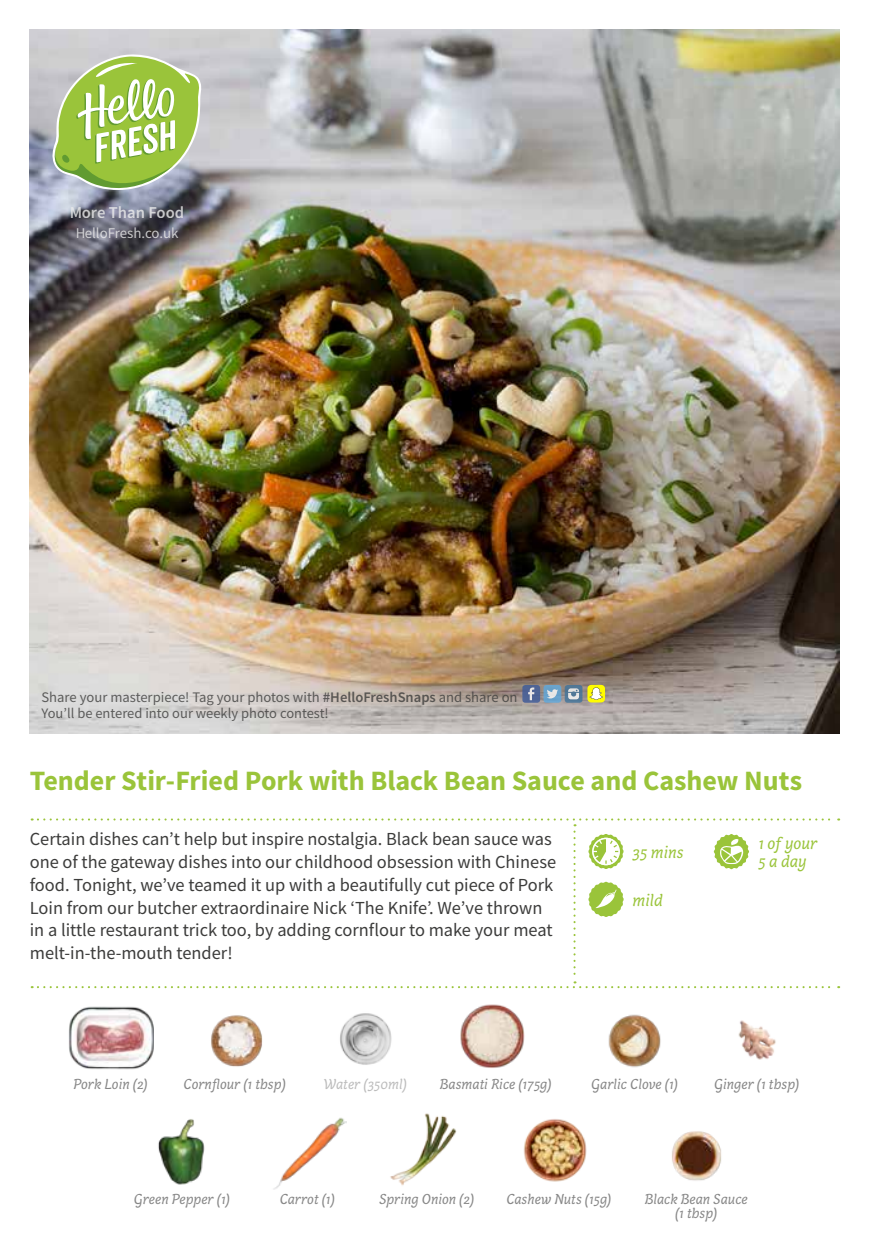
<style>
.page{position:relative;width:869px;height:1241px;background:#fff}
.page>*{position:absolute;margin:0;border:0;box-sizing:border-box;transform-origin:0 0}
.t1{font:700 28px "Source Sans Pro";color:#9ac43a}
.t2{font:18.38px/22.8px "Source Sans Pro";color:#3c3c3b}
.t3{font:italic 17.5px/18.4px "Capucine Basic";color:#9ac43a}
.t4{font:600 16.62px "Source Sans Pro";color:#ededed}
.t5{font:italic 14.88px/14.5px "Capucine Basic";color:#878787;text-align:center}
.t6{font:14.88px "Source Sans Pro";color:#ededed}
.t7{font:italic 14.88px "Capucine Basic";color:#bcbcbc}
.t8{font:14.53px/16.4px "Source Sans Pro";color:#3c3c3b}
.s1{font-weight:600}
</style>
<div class="page">
<img style="left:30px;top:30px;width:808px;height:703px">
<div style="left:522px;top:685px;width:18px;height:17px;background:#4e6496;border-radius:3px"></div>
<svg style="left:528px;top:687px;width:6px;height:13px"></svg>
<svg style="left:564px;top:685px;width:18px;height:17px"></svg>
<svg style="left:568px;top:688px;width:10px;height:11px"></svg>
<div style="left:543px;top:685px;width:18px;height:17px;background:#69a2cb;border-radius:3px"></div>
<svg style="left:547px;top:689px;width:11px;height:9px"></svg>
<svg style="left:587px;top:684px;width:17px;height:18px"></svg>
<img style="left:211px;top:1015px;width:52px;height:52px">
<img style="left:608px;top:1014px;width:53px;height:54px">
<img style="left:460px;top:1004px;width:65px;height:64px">
<img style="left:738px;top:1020px;width:38px;height:40px">
<img style="left:158px;top:1119px;width:47px;height:66px">
<img style="left:340px;top:1013px;width:52px;height:52px">
<img style="left:273px;top:1117px;width:73px;height:73px">
<img style="left:390px;top:1113px;width:67px;height:73px">
<img style="left:523px;top:1119px;width:64px;height:63px">
<img style="left:672px;top:1131px;width:50px;height:50px">
<img style="left:69px;top:1006px;width:84px;height:64px">
<svg style="left:48px;top:54px;width:153px;height:147px;background:#adc582"></svg>
<svg style="left:32px;top:818px;width:806px;height:170px"></svg>
<p class="t4" style="left:69px;top:201px;width:116px">More Than Food</p>
<p class="t6" style="left:75px;top:224px;width:105px">HelloFresh.co.uk</p>
<p class="t8" style="left:41px;top:688px;width:477px">Share your masterpiece! Tag your photos with <span class="s1">#HelloFreshSnaps</span> and share on<br>You’ll be entered into our weekly photo contest!</p>
<h1 class="t1" style="left:30px;top:761px;width:773px">Tender Stir-Fried Pork with Black Bean Sauce and Cashew Nuts</h1>
<p class="t2" style="left:30px;top:827px;width:527px">Certain dishes can’t help but inspire nostalgia. Black bean sauce was one of the gateway dishes into our childhood obsession with Chinese food. Tonight, we’ve teamed it up with a beautifully cut piece of Pork Loin from our butcher extraordinaire Nick ‘The Knife’. We’ve thrown in a little restaurant trick too, by adding cornflour to make your meat melt-in-the-mouth tender!</p>
<p class="t3" style="left:632px;top:843px;width:53px">35 mins</p>
<p class="t3" style="left:632px;top:891px;width:32px">mild</p>
<p class="t3" style="left:758px;top:834px;width:61px">1 of your<br>5 a day</p>
<p class="t5" style="left:73px;top:1077px;width:76px">Pork Loin (2)</p>
<p class="t5" style="left:183px;top:1077px;width:104px">Cornflour (1 tbsp)</p>
<p class="t7" style="left:323px;top:1072px;width:85px">Water (350ml)</p>
<p class="t5" style="left:440px;top:1077px;width:113px">Basmati Rice (175g)</p>
<p class="t5" style="left:591px;top:1077px;width:88px">Garlic Clove (1)</p>
<p class="t5" style="left:714px;top:1077px;width:87px">Ginger (1 tbsp)</p>
<p class="t5" style="left:134px;top:1192px;width:98px">Green Pepper (1)</p>
<p class="t5" style="left:279px;top:1192px;width:57px">Carrot (1)</p>
<p class="t5" style="left:379px;top:1192px;width:96px">Spring Onion (2)</p>
<p class="t5" style="left:506px;top:1192px;width:107px">Cashew Nuts (15g)</p>
<p class="t5" style="left:644px;top:1192px;width:104px">Black Bean Sauce (1 tbsp)</p>
</div>
